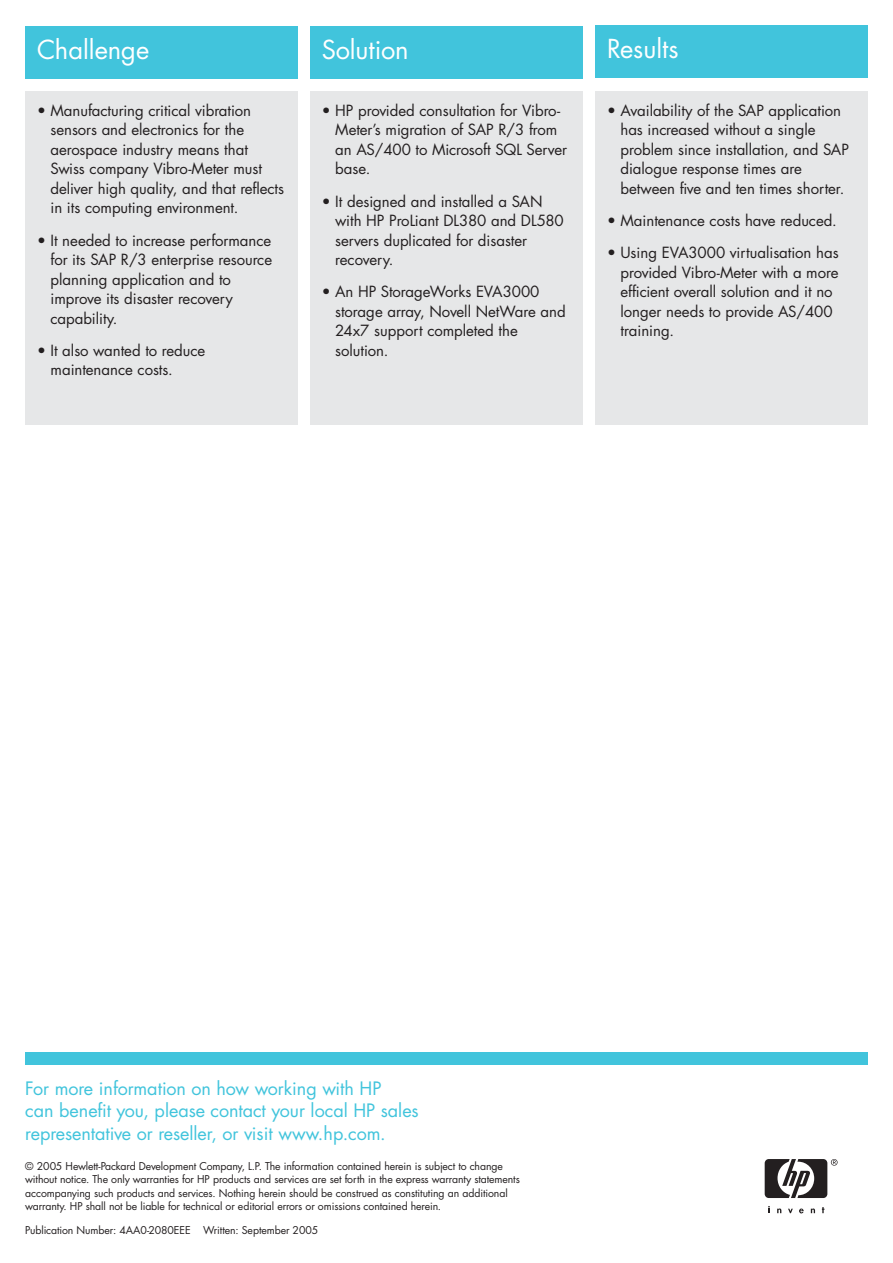
<style>
.page{position:relative;width:893px;height:1263px;background:#fff}
.page>*{position:absolute;margin:0;border:0;box-sizing:border-box;transform-origin:0 0}
.t1{font:25.5px "Futura";color:#fff}
.t2{font:18px/22.5px "Futura";letter-spacing:-.005em;color:#41c4dc}
.t3{font:15px/19.5px "Futura";color:#231f20}
.t4{font:10.5px/13.5px "Futura";letter-spacing:-.005em;color:#231f20}
</style>
<div class="page">
<div style="left:25px;top:26px;width:272px;height:52px;background:#41c4dc"></div>
<div style="left:25px;top:91px;width:272px;height:334px;background:#e6e7e8"></div>
<div style="left:595px;top:26px;width:272px;height:52px;background:#41c4dc"></div>
<div style="left:310px;top:26px;width:272px;height:52px;background:#41c4dc"></div>
<div style="left:310px;top:91px;width:272px;height:334px;background:#e6e7e8"></div>
<div style="left:595px;top:91px;width:272px;height:334px;background:#e6e7e8"></div>
<div style="left:25px;top:1053px;width:842px;height:12px;background:#41c4dc"></div>
<svg style="left:788px;top:1209px;width:5px;height:4px"></svg>
<svg style="left:777px;top:1208px;width:4px;height:5px"></svg>
<svg style="left:811px;top:1208px;width:4px;height:5px"></svg>
<svg style="left:768px;top:1206px;width:2px;height:7px"></svg>
<svg style="left:822px;top:1207px;width:2px;height:6px"></svg>
<svg style="left:799px;top:1209px;width:5px;height:4px"></svg>
<svg style="left:765px;top:1159px;width:72px;height:39px"></svg>
<h1 class="t1" style="left:37px;top:38px;width:114px">Challenge</h1>
<p class="t3" style="left:50px;top:102px;width:235px;text-indent:-13px">• Manufacturing critical vibration sensors and electronics for the aerospace industry means that Swiss company Vibro-Meter must deliver high quality, and that reflects in its computing environment.</p>
<p class="t3" style="left:50px;top:232px;width:223px;text-indent:-13px">• It needed to increase performance for its SAP R/3 enterprise resource planning application and to improve its disaster recovery capability.</p>
<p class="t3" style="left:50px;top:342px;width:156px;text-indent:-13px">• It also wanted to reduce maintenance costs.</p>
<h1 class="t1" style="left:322px;top:38px;width:88px">Solution</h1>
<h1 class="t1" style="left:607px;top:37px;width:73px">Results</h1>
<p class="t3" style="left:335px;top:102px;width:233px;text-indent:-14px">• HP provided consultation for Vibro-<br>Meter’s migration of SAP R/3 from an AS/400 to Microsoft SQL Server base.</p>
<p class="t3" style="left:335px;top:193px;width:230px;text-indent:-14px">• It designed and installed a SAN with HP ProLiant DL380 and DL580 servers duplicated for disaster recovery.</p>
<p class="t3" style="left:335px;top:284px;width:232px;text-indent:-14px">• An HP StorageWorks EVA3000 storage array, Novell NetWare and<br>24x7 support completed the solution.</p>
<p class="t3" style="left:620px;top:102px;width:230px;text-indent:-14px">• Availability of the SAP application has increased without a single problem since installation, and SAP dialogue response times are between five and ten times shorter.</p>
<p class="t3" style="left:607px;top:212px;width:231px">• Maintenance costs have reduced.</p>
<p class="t3" style="left:620px;top:245px;width:220px;text-indent:-14px">• Using EVA3000 virtualisation has provided Vibro-Meter with a more efficient overall solution and it no longer needs to provide AS/400 training.</p>
<p class="t2" style="left:25px;top:1079px;width:395px">For more information on how working with HP<br>can benefit you, please contact your local HP sales representative or reseller, or visit www.hp.com.</p>
<p class="t4" style="left:25px;top:1160px;width:496px">© 2005 Hewlett-Packard Development Company, L.P. The information contained herein is subject to change without notice. The only warranties for HP products and services are set forth in the express warranty statements accompanying such products and services. Nothing herein should be construed as constituting an additional warranty. HP shall not be liable for technical or editorial errors or omissions contained herein.</p>
<p class="t4" style="left:25px;top:1225px;width:294px">Publication Number: 4AA0-2080EEE Written: September 2005</p>
</div>
